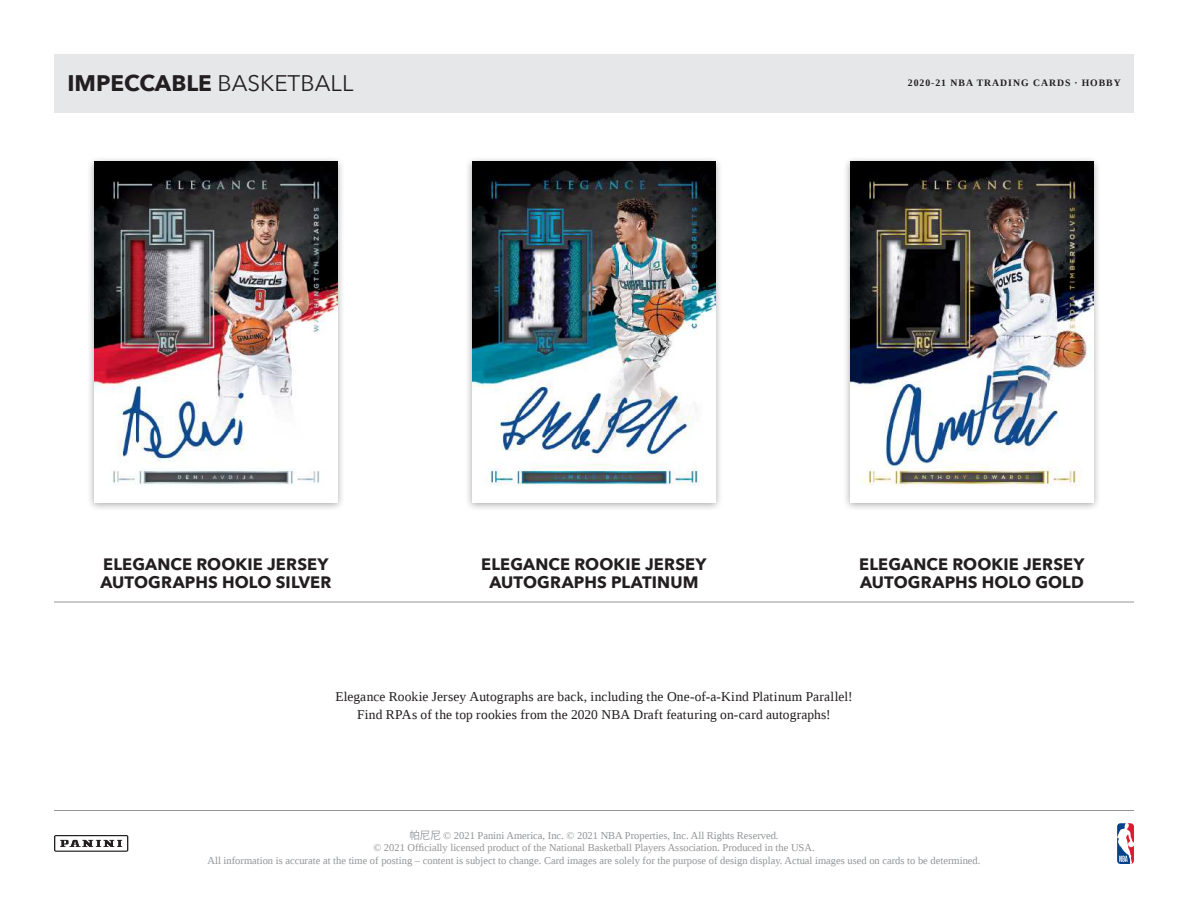
<style>
.page{position:relative;width:1188px;height:918px;background:#fff}
.page>*{position:absolute;margin:0;border:0;box-sizing:border-box;transform-origin:0 0}
.t1{font:700 22.5px "Avenir Next";color:#231f20}
.t2{font:700 16.5px/18px "Avenir Next";letter-spacing:.01em;color:#231f20}
.t3{font:13.5px/18px "Liberation Serif";letter-spacing:.005em;color:#231f20;text-align:center}
.t4{font:10.5px/12.6px "Liberation Serif";color:#939598;text-align:center}
.t5{font:700 9.75px "Liberation Serif";letter-spacing:.1em;color:#231f20}
.s1{font-weight:400}
.s2{font-family:"Koz Go Pr 6 N"}
</style>
<div class="page">
<hr style="left:54px;top:602px;width:1080px;height:1px;background:#939598">
<div style="left:87px;top:157px;width:258px;height:355px;background:#231f20;opacity:.4"></div>
<img style="left:94px;top:162px;width:244px;height:340px">
<div style="left:465px;top:157px;width:258px;height:355px;background:#231f20;opacity:.4"></div>
<img style="left:472px;top:162px;width:244px;height:340px">
<div style="left:843px;top:157px;width:258px;height:355px;background:#231f20;opacity:.4"></div>
<img style="left:850px;top:162px;width:244px;height:340px">
<svg style="left:1117px;top:823px;width:17px;height:41px"></svg>
<hr style="left:54px;top:810px;width:1080px;height:1px;background:#939598">
<svg style="left:54px;top:835px;width:74px;height:17px"></svg>
<div style="left:54px;top:54px;width:1080px;height:58px;background:#e6e7e9"></div>
<p class="t1" style="left:68px;top:64px;width:287px">IMPECCABLE <span class="s1">BASKETBALL</span></p>
<p class="t5" style="left:908px;top:77px;width:215px">2020-21 NBA TRADING CARDS · HOBBY</p>
<p class="t2" style="left:100px;top:555px;width:233px">ELEGANCE ROOKIE JERSEY<br>AUTOGRAPHS HOLO SILVER</p>
<p class="t2" style="left:481px;top:555px;width:227px;text-align:center">ELEGANCE ROOKIE JERSEY<br>AUTOGRAPHS PLATINUM</p>
<p class="t2" style="left:859px;top:555px;width:227px">ELEGANCE ROOKIE JERSEY<br>AUTOGRAPHS HOLO GOLD</p>
<p class="t3" style="left:335px;top:688px;width:519px">Elegance Rookie Jersey Autographs are back, including the One-of-a-Kind Platinum Parallel!<br>Find RPAs of the top rookies from the 2020 NBA Draft featuring on-card autographs!</p>
<p class="t4" style="left:208px;top:829px;width:774px"><span class="s2">帕尼尼</span> © 2021 Panini America, Inc. © 2021 NBA Properties, Inc. All Rights Reserved.<br>© 2021 Officially licensed product of the National Basketball Players Association. Produced in the USA.<br>All information is accurate at the time of posting – content is subject to change. Card images are solely for the purpose of design display. Actual images used on cards to be determined.</p>
</div>
